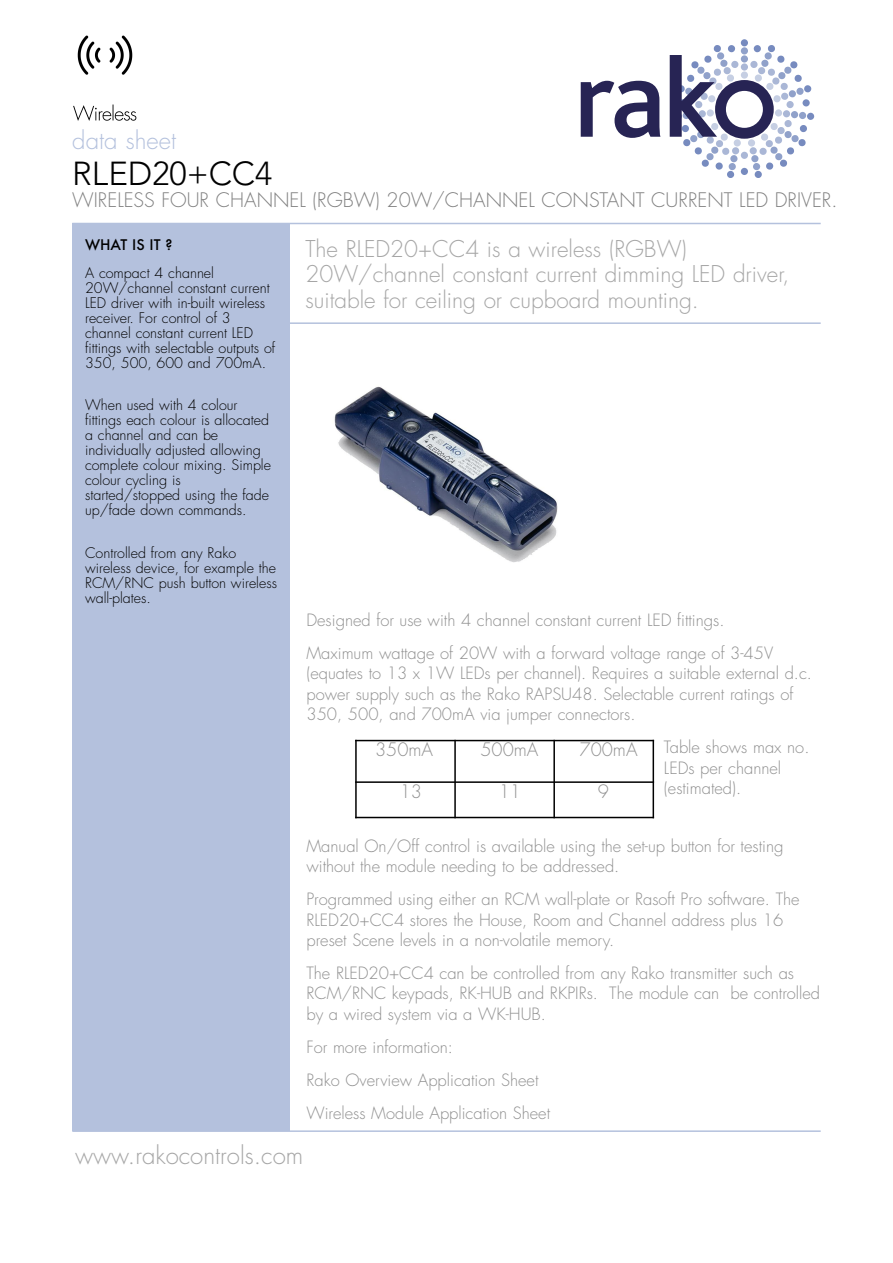
<style>
.page{position:relative;width:893px;height:1263px;background:#fff}
.page>*{position:absolute;margin:0;border:0;box-sizing:border-box;transform-origin:0 0}
.t1{font:300 33px "Avenir";color:#000}
.t2{font:300 24px "Futura";color:#a6a6a6}
.t3{font:300 24px "Futura";color:#b4c1dd}
.t4{font:300 22.5px/25.5px "Futura";color:#a6a6a6}
.t5{font:300 19.5px "Futura";color:#808080}
.t6{font:300 18px "Futura";color:#909090}
.t7{font:300 16.5px/20.2px "Futura";color:#909090}
.t8{font:300 14.25px/15px "Futura";color:#000}
.t9{font:500 14.25px "Futura";color:#000}
</style>
<div class="page">
<img style="left:73px;top:35px;width:64px;height:86px">
<hr style="left:72px;top:223px;width:749px;height:1px;background:#b4c1dd">
<hr style="left:72px;top:322px;width:749px;height:2px;background:#b4c1dd">
<hr style="left:72px;top:1130px;width:749px;height:2px;background:#b4c1dd">
<div style="left:72px;top:224px;width:218px;height:907px;background:#b4c1dd"></div>
<div style="left:741px;top:39px;width:7px;height:7px;background:#778bbf;border-radius:50%"></div>
<div style="left:727px;top:171px;width:7px;height:7px;background:#778bbf;border-radius:3px"></div>
<div style="left:754px;top:171px;width:8px;height:7px;background:#778bbf;border-radius:3px"></div>
<div style="left:807px;top:113px;width:7px;height:7px;background:#778bbf;border-radius:50%"></div>
<div style="left:741px;top:168px;width:7px;height:7px;background:#778bbf;border-radius:50%"></div>
<svg style="left:581px;top:81px;width:79px;height:57px"></svg>
<svg style="left:670px;top:44px;width:142px;height:126px"></svg>
<img style="left:334px;top:386px;width:224px;height:177px">
<hr style="left:355px;top:740px;width:2px;height:78px;background:#000">
<hr style="left:454px;top:740px;width:2px;height:78px;background:#000">
<hr style="left:553px;top:740px;width:2px;height:78px;background:#000">
<hr style="left:653px;top:740px;width:1px;height:78px;background:#000">
<hr style="left:355px;top:740px;width:299px;height:1px;background:#000">
<hr style="left:355px;top:781px;width:299px;height:2px;background:#000">
<hr style="left:355px;top:817px;width:299px;height:1px;background:#000">
<h2 class="t3" style="left:72px;top:129px;width:105px">data sheet</h2>
<h1 class="t1" style="left:72px;top:154px;width:202px">RLED20+CC4</h1>
<p class="t5" style="left:72px;top:191px;width:767px">WIRELESS FOUR CHANNEL (RGBW) 20W/CHANNEL CONSTANT CURRENT LED DRIVER.</p>
<p class="t9" style="left:85px;top:237px;width:89px">WHAT IS IT ?</p>
<p class="t8" style="left:85px;top:266px;width:192px">A compact 4 channel<br>20W/channel constant current<br>LED driver with in-built wireless receiver. For control of 3 channel constant current LED fittings with selectable outputs of<br>350, 500, 600 and 700mA.</p>
<p class="t8" style="left:85px;top:399px;width:188px">When used with 4 colour fittings each colour is allocated a channel and can be individually adjusted allowing complete colour mixing. Simple colour cycling is started/stopped using the fade up/fade down commands.</p>
<p class="t8" style="left:85px;top:547px;width:194px">Controlled from any Rako wireless device, for example the<br>RCM/RNC push button wireless wall-plates.</p>
<h3 class="t4" style="left:305px;top:238px;width:485px">The RLED20+CC4 is a wireless (RGBW)<br>20W/channel constant current dimming LED driver, suitable for ceiling or cupboard mounting.</h3>
<p class="t7" style="left:306px;top:605px;width:468px;line-height:33px">Designed for use with 4 channel constant current LED fittings.<br>Maximum wattage of 20W with a forward voltage range of 3-45V</p>
<p class="t7" style="left:306px;top:664px;width:507px">(equates to 13 x 1W LEDs per channel). Requires a suitable external d.c. power supply such as the Rako RAPSU48. Selectable current ratings of<br>350, 500, and 700mA via jumper connectors.</p>
<p class="t6" style="left:375px;top:741px;width:60px">350mA</p>
<p class="t6" style="left:480px;top:741px;width:60px">500mA</p>
<p class="t6" style="left:579px;top:741px;width:60px">700mA</p>
<p class="t6" style="left:400px;top:783px;width:24px">13</p>
<p class="t6" style="left:499px;top:783px;width:24px">11</p>
<p class="t6" style="left:598px;top:783px;width:13px">9</p>
<p class="t7" style="left:664px;top:739px;width:147px">Table shows max no.<br>LEDs per channel (estimated).</p>
<p class="t7" style="left:306px;top:837px;width:478px">Manual On/Off control is available using the set-up button for testing without the module needing to be addressed.</p>
<p class="t7" style="left:306px;top:891px;width:495px">Programmed using either an RCM wall-plate or Rasoft Pro software. The<br>RLED20+CC4 stores the House, Room and Channel address plus 16 preset Scene levels in a non-volatile memory.</p>
<p class="t7" style="left:306px;top:964px;width:515px">The RLED20+CC4 can be controlled from any Rako transmitter such as<br>RCM/RNC keypads, RK-HUB and RKPIRs. The module can be controlled by a wired system via a WK-HUB.</p>
<p class="t7" style="left:306px;top:1031px;width:245px;line-height:33px">For more information:<br>Rako Overview Application Sheet<br>Wireless Module Application Sheet</p>
<h2 class="t2" style="left:75px;top:1144px;width:229px">www.rakocontrols.com</h2>
</div>
